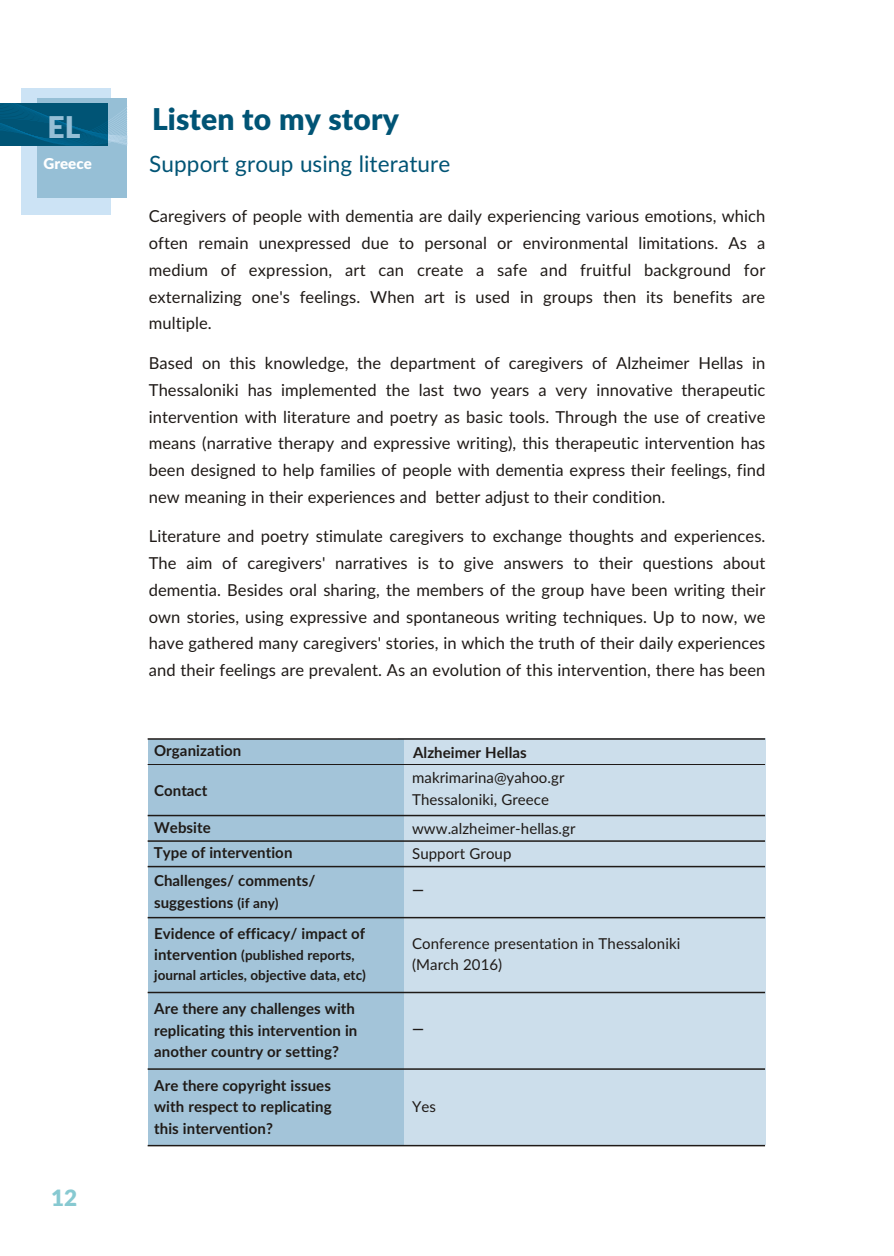
<style>
.page{position:relative;width:894px;height:1256px;background:#fff}
.page>*{position:absolute;margin:0;border:0;box-sizing:border-box;transform-origin:0 0}
.t1{font:900 30px "Lato";letter-spacing:.005em;color:#005475}
.t2{font:900 30px "Lato";color:#96bfd6}
.t3{font:22.5px "Lato";letter-spacing:.005em;color:#005475}
.t4{font:900 22.5px "Lato";color:#87c9d1}
.t5{font:16.5px/26.7px "Lato";letter-spacing:.005em;color:#1f1a17;text-align:justify}
.t6{font:700 15px/21.6px "Lato";letter-spacing:.005em;color:#1f1a17}
.t7{font:15px/21.6px "Lato";letter-spacing:.005em;color:#1f1a17}
.t8{font:900 15px "Lato";letter-spacing:.005em;color:#fff}
.t9{font:700 13.5px/19.8px "Lato";letter-spacing:.005em;color:#1f1a17}
.s1{font-size:13.5px}
.s2{font-size:15px}
</style>
<div class="page">
<div style="left:22px;top:88px;width:89px;height:126px;background:#cce3f5"></div>
<div style="left:37px;top:98px;width:90px;height:100px;background:#96bfd6"></div>
<svg style="left:0;top:98px;width:127px;height:56px"></svg>
<div style="left:398px;top:739px;width:368px;height:406px;background:#ccdeeb"></div>
<div style="left:148px;top:739px;width:255px;height:406px;background:#a3c4d9"></div>
<hr style="left:148px;top:738px;width:617px;height:1px;background:#1f1a17">
<hr style="left:148px;top:764px;width:617px;height:1px;background:#1f1a17">
<hr style="left:148px;top:814px;width:617px;height:2px;background:#1f1a17">
<hr style="left:148px;top:840px;width:617px;height:1px;background:#1f1a17">
<hr style="left:148px;top:866px;width:617px;height:1px;background:#1f1a17">
<hr style="left:148px;top:917px;width:617px;height:1px;background:#1f1a17">
<hr style="left:148px;top:991px;width:617px;height:2px;background:#1f1a17">
<hr style="left:148px;top:1068px;width:617px;height:1px;background:#1f1a17">
<hr style="left:148px;top:1144px;width:617px;height:2px;background:#1f1a17">
<h1 class="t2" style="left:47px;top:114px;width:35px">EL</h1>
<p class="t8" style="left:43px;top:156px;width:50px">Greece</p>
<h2 class="t4" style="left:51px;top:1187px;width:28px">12</h2>
<h1 class="t1" style="left:152px;top:106px;width:248px">Listen to my story</h1>
<h2 class="t3" style="left:149px;top:154px;width:303px">Support group using literature</h2>
<p class="t5" style="left:149px;top:204px;width:618px">Caregivers of people with dementia are daily experiencing various emotions, which often remain unexpressed due to personal or environmental limitations. As a medium of expression, art can create a safe and fruitful background for externalizing one's feelings. When art is used in groups then its benefits are multiple.</p>
<p class="t5" style="left:149px;top:350px;width:618px">Based on this knowledge, the department of caregivers of Alzheimer Hellas in Thessaloniki has implemented the last two years a very innovative therapeutic intervention with literature and poetry as basic tools. Through the use of creative means (narrative therapy and expressive writing), this therapeutic intervention has been designed to help families of people with dementia express their feelings, find new meaning in their experiences and better adjust to their condition.</p>
<p class="t5" style="left:149px;top:524px;width:618px">Literature and poetry stimulate caregivers to exchange thoughts and experiences.<br>The aim of caregivers' narratives is to give answers to their questions about dementia. Besides oral sharing, the members of the group have been writing their own stories, using expressive and spontaneous writing techniques. Up to now, we have gathered many caregivers' stories, in which the truth of their daily experiences and their feelings are prevalent. As an evolution of this intervention, there has been</p>
<p class="t6" style="left:154px;top:740px;width:89px">Organization</p>
<p class="t6" style="left:154px;top:780px;width:55px">Contact</p>
<p class="t6" style="left:154px;top:815px;width:140px;line-height:25.5px">Website<br>Type of intervention</p>
<p class="t6" style="left:154px;top:870px;width:163px">Challenges/ comments/ suggestions <span class="s1">(if any)</span></p>
<p class="t6" style="left:154px;top:923px;width:213px">Evidence of efficacy/ impact of</p>
<p class="t9" style="left:154px;top:946px;width:213px"><span class="s2">intervention</span> (published reports, journal articles, objective data, etc)</p>
<p class="t6" style="left:154px;top:998px;width:205px">Are there any challenges with replicating this intervention in another country or setting?</p>
<p class="t6" style="left:154px;top:1075px;width:179px;text-align:justify">Are there copyright issues with respect to replicating this intervention?</p>
<p class="t6" style="left:413px;top:742px;width:115px">Alzheimer Hellas</p>
<p class="t7" style="left:412px;top:768px;width:154px">makrimarina@yahoo.gr<br>Thessaloniki, Greece</p>
<p class="t7" style="left:412px;top:818px;width:165px">www.alzheimer-hellas.gr</p>
<p class="t7" style="left:412px;top:843px;width:101px">Support Group</p>
<p class="t6" style="left:412px;top:879px;width:13px">—</p>
<p class="t7" style="left:412px;top:933px;width:270px">Conference presentation in Thessaloniki (March 2016)</p>
<p class="t6" style="left:412px;top:1018px;width:13px">—</p>
<p class="t7" style="left:412px;top:1096px;width:25px">Yes</p>
</div>
